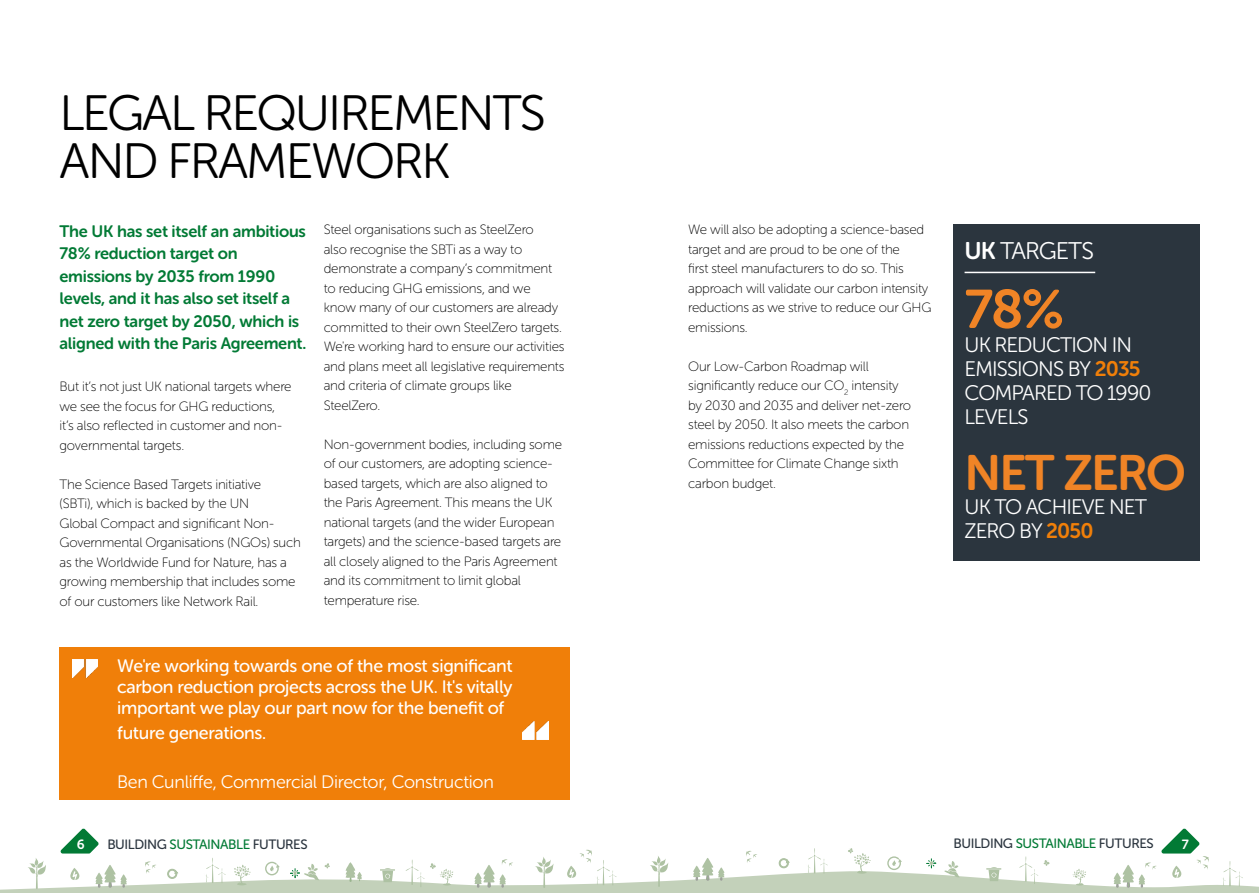
<style>
.page{position:relative;width:1259px;height:893px;background:#fff}
.page>*{position:absolute;margin:0;border:0;box-sizing:border-box;transform-origin:0 0}
.t1{font:54px "Museo Sans Rounded 700";color:#f08426}
.t2{font:49.5px/48px "Museo Sans Rounded 300";letter-spacing:-.04em;color:#000}
.t3{font:49.5px "Museo Sans Rounded 700";letter-spacing:-.04em;color:#f08426}
.t4{font:24px "Museo Sans Rounded 300";letter-spacing:-.04em;color:#fff}
.t5{font:21px/24px "Museo Sans Rounded 300";letter-spacing:-.04em;color:#fff}
.t6{font:18px/21px "Museo Sans Rounded 500";letter-spacing:-.015em;color:#fff;text-align:justify}
.t7{font:18px "Museo Sans Rounded 300";letter-spacing:-.015em;color:#fff}
.t8{font:16.5px/22.5px "Museo Sans Rounded 700";letter-spacing:-.015em;color:#027a35}
.t9{font:13.5px/19.5px "Museo Sans Rounded 100";letter-spacing:-.015em;color:#000}
.t10{font:13.5px "Museo Sans Rounded 500";letter-spacing:-.03em;color:#2a343e}
.t11{font:13.2px "Museo Sans Rounded 700";color:#fff}
.s1{font-family:"Museo Sans Rounded 700"}
.s2{font-family:"Museo Sans Rounded 700";color:#f07f09}
.s3{color:#027a35}
</style>
<div class="page">
<svg style="left:0;top:828px;width:1259px;height:65px"></svg>
<div style="left:60px;top:647px;width:510px;height:153px;background:#f07f09"></div>
<img style="left:72px;top:659px;width:26px;height:19px">
<img style="left:522px;top:721px;width:26px;height:19px">
<div style="left:952px;top:224px;width:247px;height:336px;background:#2b353e"></div>
<hr style="left:964px;top:272px;width:131px;height:1px;background:#fff">
<h2 class="t2" style="left:60px;top:90px;width:488px">LEGAL REQUIREMENTS<br>AND FRAMEWORK</h2>
<p class="t8" style="left:60px;top:220px;width:248px">The UK has set itself an ambitious<br>78% reduction target on emissions by 2035 from 1990 levels, and it has also set itself a net zero target by 2050, which is aligned with the Paris Agreement.</p>
<p class="t9" style="left:60px;top:377px;width:233px">But it’s not just UK national targets where we see the focus for GHG reductions, it’s also reflected in customer and non&shy;governmental targets.</p>
<p class="t9" style="left:60px;top:474px;width:243px">The Science Based Targets initiative<br>(SBTi), which is backed by the UN<br>Global Compact and significant Non-Governmental Organisations (NGOs) such as the Worldwide Fund for Nature, has a growing membership that includes some of our customers like Network Rail.</p>
<p class="t9" style="left:324px;top:220px;width:242px">Steel organisations such as SteelZero<br>also recognise the SBTi as a way to demonstrate a company’s commitment to reducing GHG emissions, and we know many of our customers are already committed to their own SteelZero targets.<br>We're working hard to ensure our activities and plans meet all legislative requirements and criteria of climate groups like SteelZero.</p>
<p class="t9" style="left:324px;top:435px;width:240px">Non-government bodies, including some of our customers, are adopting science&shy;based targets, which are also aligned to the Paris Agreement. This means the UK national targets (and the wider European targets) and the science-based targets are all closely aligned to the Paris Agreement and its commitment to limit global temperature rise.</p>
<h3 class="t6" style="left:117px;top:655px;width:397px">We're working towards one of the most significant carbon reduction projects across the UK. It's vitally important we play our part now for the benefit of</h3>
<h3 class="t6" style="left:117px;top:722px;width:151px">future generations.</h3>
<h3 class="t7" style="left:117px;top:772px;width:378px">Ben Cunliffe, Commercial Director, Construction</h3>
<p class="t9" style="left:688px;top:220px;width:245px">We will also be adopting a science-based target and are proud to be one of the<br>first steel manufacturers to do so. This approach will validate our carbon intensity reductions as we strive to reduce our GHG emissions.</p>
<p class="t9" style="left:688px;top:357px;width:224px">Our Low-Carbon Roadmap will significantly reduce our CO<sub>2</sub> intensity by 2030 and 2035 and deliver net-zero steel by 2050. It also meets the carbon emissions reductions expected by the Committee for Climate Change sixth carbon budget.</p>
<h3 class="t4" style="left:964px;top:238px;width:131px"><span class="s1">UK</span> TARGETS</h3>
<h1 class="t1" style="left:964px;top:279px;width:101px">78%</h1>
<h3 class="t5" style="left:964px;top:333px;width:188px">UK REDUCTION IN<br>EMISSIONS BY <span class="s2">2035<br></span>COMPARED TO 1990<br>LEVELS</h3>
<h2 class="t3" style="left:964px;top:445px;width:223px">NET ZERO</h2>
<h3 class="t5" style="left:964px;top:495px;width:184px">UK TO ACHIEVE NET<br>ZERO BY <span class="s2">2050</span></h3>
<p class="t11" style="left:77px;top:837px;width:9px">6</p>
<p class="t10" style="left:107px;top:837px;width:202px">BUILDING <span class="s3">SUSTAINABLE</span> FUTURES</p>
<p class="t10" style="left:953px;top:836px;width:202px">BUILDING <span class="s3">SUSTAINABLE</span> FUTURES</p>
<p class="t11" style="left:1181px;top:837px;width:8px">7</p>
</div>
